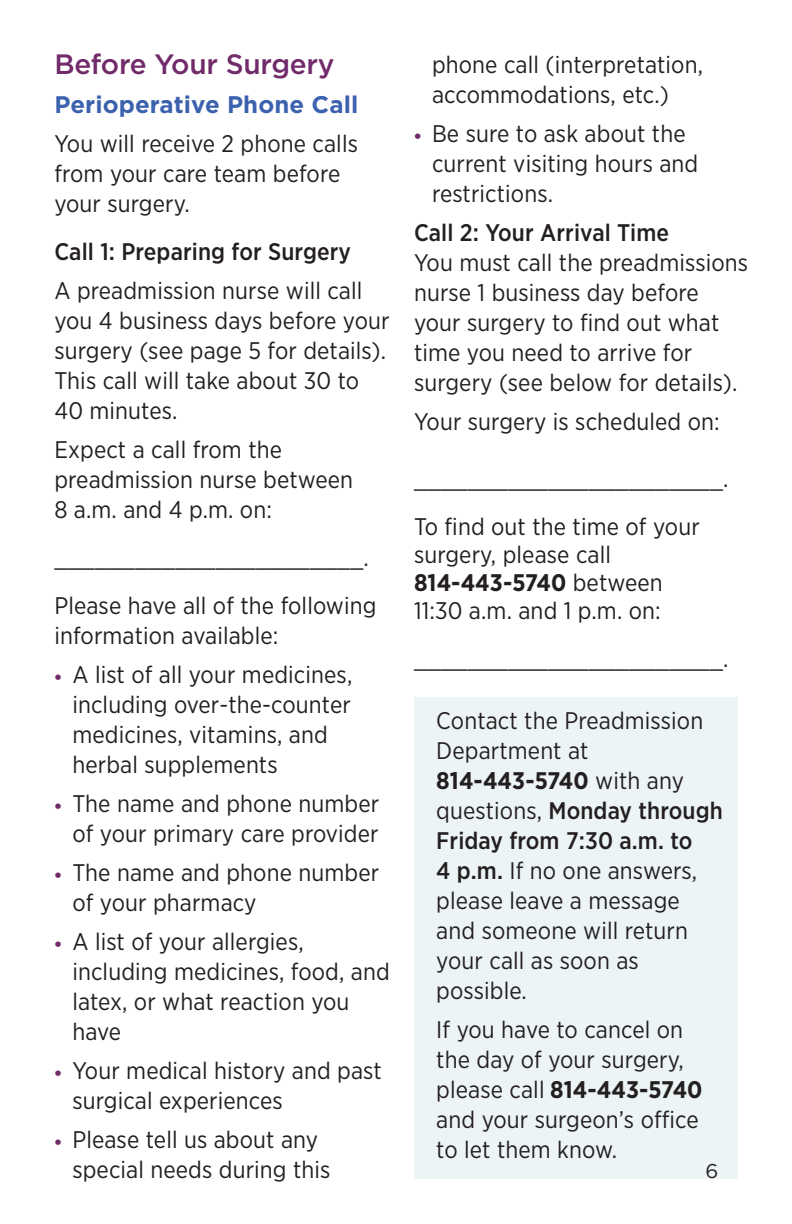
<style>
.page{position:relative;width:792px;height:1224px;background:#fff}
.page>*{position:absolute;margin:0;border:0;box-sizing:border-box;transform-origin:0 0}
.Primary_Headline_5_5{font:500 28px "Gotham";letter-spacing:-.01em;color:#712a6a}
.Body_Copy_5_5x8_5_PA{font:24px/30px "Gotham Narrow";letter-spacing:.005em;color:#231f20}
.Body_Copy_5_5x8_5_PA-2{font:500 24px "Gotham Narrow";letter-spacing:.005em;color:#231f20}
.Body_Copy_5_5x8_5_PA-3{font:700 24px "Gotham";letter-spacing:.005em;color:#3c62ae}
.Numbers{font:20px "Gotham";color:#231f20}
.t1{font:19px "Gotham";color:#231f20}
.s1{font-family:"Myriad Pro";font-size:26px;color:#712a6a}
.s2{font-weight:700}
.s3{font-weight:500}
</style>
<div class="page">
<div style="left:414px;top:698px;width:324px;height:481px;background:#edf4f6"></div>
<p class="Primary_Headline_5_5" style="left:54px;top:49px;width:282px">Before Your Surgery</p>
<p class="Body_Copy_5_5x8_5_PA-3" style="left:54px;top:91px;width:306px">Perioperative Phone Call</p>
<p class="Body_Copy_5_5x8_5_PA" style="left:54px;top:129px;width:305px">You will receive 2 phone calls from your care team before your surgery.</p>
<p class="Body_Copy_5_5x8_5_PA-2" style="left:54px;top:237px;width:298px">Call 1: Preparing for Surgery</p>
<p class="Body_Copy_5_5x8_5_PA" style="left:54px;top:276px;width:337px">A preadmission nurse will call you 4 business days before your surgery (see page 5 for details).<br>This call will take about 30 to<br>40 minutes.</p>
<p class="Body_Copy_5_5x8_5_PA" style="left:54px;top:435px;width:229px">Expect a call from the</p>
<p class="Body_Copy_5_5x8_5_PA" style="left:54px;top:465px;width:300px">preadmission nurse between<br>8 a.m. and 4 p.m. on:</p>
<p class="Body_Copy_5_5x8_5_PA" style="left:54px;top:543px;width:316px">_______________________.</p>
<p class="Body_Copy_5_5x8_5_PA" style="left:54px;top:591px;width:324px">Please have all of the following information available:</p>
<p class="Body_Copy_5_5x8_5_PA" style="left:72px;top:660px;width:281px;text-indent:-18px"><span class="s1">•</span> A list of all your medicines, including over-the-counter medicines, vitamins, and herbal supplements</p>
<p class="Body_Copy_5_5x8_5_PA" style="left:54px;top:789px;width:326px;text-align:right"><span class="s1">•</span> The name and phone number of your primary care provider</p>
<p class="Body_Copy_5_5x8_5_PA" style="left:72px;top:858px;width:308px;text-indent:-18px"><span class="s1">•</span> The name and phone number of your pharmacy</p>
<p class="Body_Copy_5_5x8_5_PA" style="left:72px;top:927px;width:319px;text-indent:-18px"><span class="s1">•</span> A list of your allergies, including medicines, food, and latex, or what reaction you have</p>
<p class="Body_Copy_5_5x8_5_PA" style="left:72px;top:1056px;width:311px;text-indent:-18px"><span class="s1">•</span> Your medical history and past surgical experiences</p>
<p class="Body_Copy_5_5x8_5_PA" style="left:72px;top:1125px;width:260px;text-indent:-18px"><span class="s1">•</span> Please tell us about any special needs during this</p>
<p class="Body_Copy_5_5x8_5_PA" style="left:432px;top:49px;width:273px">phone call (interpretation, accommodations, etc.)</p>
<p class="Body_Copy_5_5x8_5_PA" style="left:432px;top:118px;width:268px;text-indent:-18px"><span class="s1">•</span> Be sure to ask about the current visiting hours and restrictions.</p>
<p class="Body_Copy_5_5x8_5_PA-2" style="left:414px;top:218px;width:257px">Call 2: Your Arrival Time</p>
<p class="Body_Copy_5_5x8_5_PA" style="left:414px;top:247px;width:336px">You must call the preadmissions nurse 1 business day before your surgery to find out what time you need to arrive for surgery (see below for details).</p>
<p class="Body_Copy_5_5x8_5_PA" style="left:414px;top:406px;width:307px">Your surgery is scheduled on:</p>
<p class="Body_Copy_5_5x8_5_PA" style="left:414px;top:463px;width:316px">_______________________.</p>
<p class="Body_Copy_5_5x8_5_PA" style="left:414px;top:512px;width:287px;line-height:28px">To find out the time of your surgery, please call<br><span class="s2">814-443-5740</span> between<br>11:30 a.m. and 1 p.m. on:</p>
<p class="Body_Copy_5_5x8_5_PA" style="left:414px;top:643px;width:316px">_______________________.</p>
<p class="Body_Copy_5_5x8_5_PA" style="left:436px;top:706px;width:288px">Contact the Preadmission<br>Department at<br><span class="s2">814-443-5740</span> with any questions, <span class="s3">Monday through<br>Friday from 7:30 a.m. to<br>4 p.m.</span> If no one answers, please leave a message and someone will return your call as soon as possible.</p>
<p class="Body_Copy_5_5x8_5_PA" style="left:436px;top:1015px;width:268px">If you have to cancel on the day of your surgery, please call <span class="s2">814-443-5740 </span>and your surgeon’s office to let them know.</p>
<p class="Numbers" style="left:706px;top:1160px;width:14px">6</p>
<p class="t1" style="left:706px;top:1160px;width:14px">6</p>
</div>
